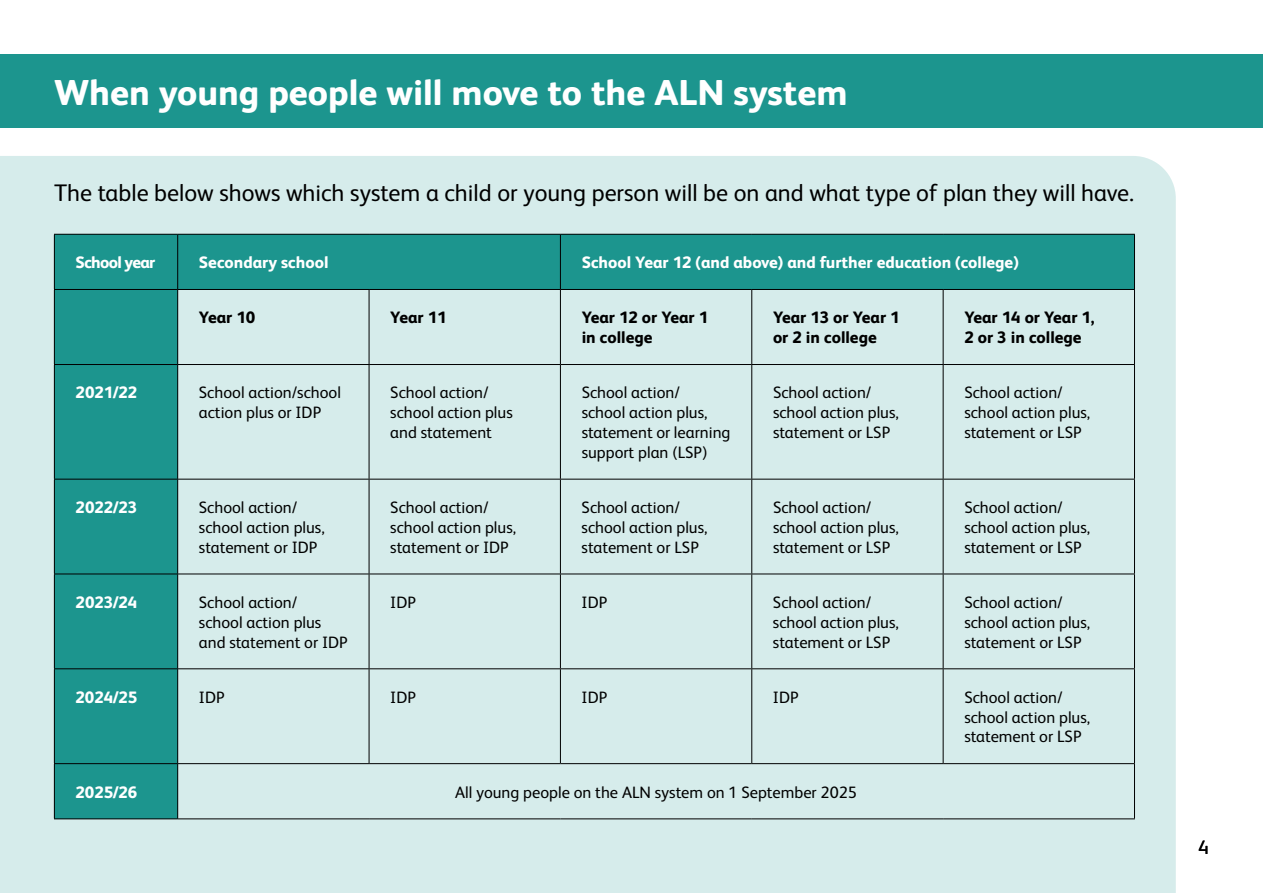
<style>
.page{position:relative;width:1263px;height:893px;background:#fff}
.page>*{position:absolute;margin:0;border:0;box-sizing:border-box;transform-origin:0 0}
.t1{font:800 36px "FS Albert";color:#fff}
.t2{font:24px "FS Albert";color:#000}
.t3{font:19.5px "FS Albert";color:#000}
.t4{font:16.5px/19.8px "FS Albert";color:#000}
.t5{font:800 16.5px "FS Albert";color:#fff}
.t6{font:800 16.5px/19.8px "FS Albert";color:#000}
.t7{font:800 16.5px "FS Albert";letter-spacing:-.04em;color:#fff}
</style>
<div class="page">
<div style="left:0;top:156px;width:1176px;height:737px;background:#d6eceb"></div>
<div style="left:54px;top:234px;width:124px;height:55px;background:#1c958e"></div>
<div style="left:178px;top:234px;width:382px;height:55px;background:#1c958e"></div>
<div style="left:560px;top:234px;width:574px;height:55px;background:#1c958e"></div>
<div style="left:54px;top:289px;width:124px;height:75px;background:#1c958e"></div>
<div style="left:54px;top:364px;width:124px;height:115px;background:#1c958e"></div>
<div style="left:54px;top:479px;width:124px;height:95px;background:#1c958e"></div>
<div style="left:54px;top:574px;width:124px;height:95px;background:#1c958e"></div>
<div style="left:54px;top:669px;width:124px;height:95px;background:#1c958e"></div>
<div style="left:54px;top:764px;width:124px;height:55px;background:#1c958e"></div>
<hr style="left:54px;top:290px;width:1px;height:74px;background:#000">
<hr style="left:177px;top:290px;width:1px;height:74px;background:#000">
<hr style="left:369px;top:290px;width:1px;height:74px;background:#000">
<hr style="left:560px;top:290px;width:1px;height:74px;background:#000">
<hr style="left:751px;top:290px;width:1px;height:74px;background:#000">
<hr style="left:943px;top:290px;width:1px;height:74px;background:#000">
<hr style="left:1134px;top:290px;width:1px;height:74px;background:#000">
<hr style="left:54px;top:364px;width:124px;height:1px;background:#000">
<hr style="left:54px;top:365px;width:1px;height:114px;background:#000">
<hr style="left:178px;top:364px;width:191px;height:1px;background:#000">
<hr style="left:177px;top:365px;width:1px;height:114px;background:#000">
<hr style="left:369px;top:364px;width:191px;height:1px;background:#000">
<hr style="left:369px;top:365px;width:1px;height:114px;background:#000">
<hr style="left:560px;top:364px;width:192px;height:1px;background:#000">
<hr style="left:560px;top:365px;width:1px;height:114px;background:#000">
<hr style="left:752px;top:364px;width:191px;height:1px;background:#000">
<hr style="left:751px;top:365px;width:1px;height:114px;background:#000">
<hr style="left:943px;top:364px;width:192px;height:1px;background:#000">
<hr style="left:943px;top:365px;width:1px;height:114px;background:#000">
<hr style="left:1134px;top:365px;width:1px;height:114px;background:#000">
<hr style="left:54px;top:479px;width:124px;height:1px;background:#000">
<hr style="left:54px;top:479px;width:1px;height:95px;background:#000">
<hr style="left:178px;top:479px;width:191px;height:1px;background:#000">
<hr style="left:177px;top:479px;width:1px;height:95px;background:#000">
<hr style="left:369px;top:479px;width:191px;height:1px;background:#000">
<hr style="left:369px;top:479px;width:1px;height:95px;background:#000">
<hr style="left:560px;top:479px;width:192px;height:1px;background:#000">
<hr style="left:560px;top:479px;width:1px;height:95px;background:#000">
<hr style="left:752px;top:479px;width:191px;height:1px;background:#000">
<hr style="left:751px;top:479px;width:1px;height:95px;background:#000">
<hr style="left:943px;top:479px;width:192px;height:1px;background:#000">
<hr style="left:943px;top:479px;width:1px;height:95px;background:#000">
<hr style="left:1134px;top:479px;width:1px;height:95px;background:#000">
<hr style="left:54px;top:574px;width:124px;height:1px;background:#000">
<hr style="left:54px;top:574px;width:1px;height:94px;background:#000">
<hr style="left:178px;top:574px;width:191px;height:1px;background:#000">
<hr style="left:177px;top:574px;width:1px;height:94px;background:#000">
<hr style="left:369px;top:574px;width:191px;height:1px;background:#000">
<hr style="left:369px;top:574px;width:1px;height:94px;background:#000">
<hr style="left:560px;top:574px;width:192px;height:1px;background:#000">
<hr style="left:560px;top:574px;width:1px;height:94px;background:#000">
<hr style="left:752px;top:574px;width:191px;height:1px;background:#000">
<hr style="left:751px;top:574px;width:1px;height:94px;background:#000">
<hr style="left:943px;top:574px;width:192px;height:1px;background:#000">
<hr style="left:943px;top:574px;width:1px;height:94px;background:#000">
<hr style="left:1134px;top:574px;width:1px;height:94px;background:#000">
<hr style="left:54px;top:668px;width:124px;height:1px;background:#000">
<hr style="left:54px;top:669px;width:1px;height:94px;background:#000">
<hr style="left:178px;top:668px;width:191px;height:1px;background:#000">
<hr style="left:177px;top:669px;width:1px;height:94px;background:#000">
<hr style="left:369px;top:668px;width:191px;height:1px;background:#000">
<hr style="left:369px;top:669px;width:1px;height:94px;background:#000">
<hr style="left:560px;top:668px;width:192px;height:1px;background:#000">
<hr style="left:560px;top:669px;width:1px;height:94px;background:#000">
<hr style="left:752px;top:668px;width:191px;height:1px;background:#000">
<hr style="left:751px;top:669px;width:1px;height:94px;background:#000">
<hr style="left:943px;top:668px;width:192px;height:1px;background:#000">
<hr style="left:943px;top:669px;width:1px;height:94px;background:#000">
<hr style="left:1134px;top:669px;width:1px;height:94px;background:#000">
<hr style="left:54px;top:763px;width:124px;height:1px;background:#000">
<hr style="left:54px;top:764px;width:1px;height:54px;background:#000">
<hr style="left:178px;top:763px;width:191px;height:1px;background:#000">
<hr style="left:177px;top:764px;width:1px;height:54px;background:#000">
<hr style="left:369px;top:763px;width:191px;height:1px;background:#000">
<hr style="left:560px;top:763px;width:192px;height:1px;background:#000">
<hr style="left:752px;top:763px;width:191px;height:1px;background:#000">
<hr style="left:943px;top:763px;width:192px;height:1px;background:#000">
<hr style="left:1134px;top:764px;width:1px;height:54px;background:#000">
<hr style="left:54px;top:818px;width:124px;height:1px;background:#000">
<hr style="left:178px;top:818px;width:191px;height:1px;background:#000">
<hr style="left:369px;top:818px;width:191px;height:1px;background:#000">
<hr style="left:560px;top:818px;width:192px;height:1px;background:#000">
<hr style="left:752px;top:818px;width:191px;height:1px;background:#000">
<hr style="left:943px;top:818px;width:192px;height:1px;background:#000">
<hr style="left:54px;top:235px;width:1px;height:54px;background:#000">
<hr style="left:54px;top:234px;width:124px;height:1px;background:#000">
<hr style="left:178px;top:234px;width:191px;height:1px;background:#000">
<hr style="left:369px;top:234px;width:191px;height:1px;background:#000">
<hr style="left:560px;top:234px;width:192px;height:1px;background:#000">
<hr style="left:752px;top:234px;width:191px;height:1px;background:#000">
<hr style="left:943px;top:234px;width:192px;height:1px;background:#000">
<hr style="left:177px;top:235px;width:1px;height:54px;background:#000">
<hr style="left:560px;top:235px;width:1px;height:54px;background:#000">
<hr style="left:1134px;top:235px;width:1px;height:54px;background:#000">
<hr style="left:54px;top:289px;width:124px;height:1px;background:#000">
<hr style="left:178px;top:289px;width:191px;height:1px;background:#000">
<hr style="left:369px;top:289px;width:191px;height:1px;background:#000">
<hr style="left:560px;top:289px;width:192px;height:1px;background:#000">
<hr style="left:752px;top:289px;width:191px;height:1px;background:#000">
<hr style="left:943px;top:289px;width:192px;height:1px;background:#000">
<div style="left:0;top:54px;width:1263px;height:74px;background:#1c958e"></div>
<p class="t1" style="left:54px;top:72px;width:795px">When young people will move to the ALN system</p>
<p class="t2" style="left:54px;top:179px;width:1081px">The table below shows which system a child or young person will be on and what type of plan they will have.</p>
<p class="t7" style="left:76px;top:253px;width:81px">School year</p>
<p class="t5" style="left:199px;top:253px;width:131px">Secondary school</p>
<p class="t5" style="left:582px;top:253px;width:438px">School Year 12 (and above) and further education (college)</p>
<p class="t6" style="left:199px;top:308px;width:58px">Year 10</p>
<p class="t6" style="left:390px;top:308px;width:58px">Year 11</p>
<p class="t6" style="left:582px;top:308px;width:128px">Year 12 or Year 1 in college</p>
<p class="t6" style="left:773px;top:308px;width:128px">Year 13 or Year 1 or 2 in college</p>
<p class="t6" style="left:964px;top:308px;width:132px">Year 14 or Year 1,<br>2 or 3 in college</p>
<p class="t5" style="left:76px;top:383px;width:63px">2021/22</p>
<p class="t4" style="left:199px;top:383px;width:144px">School action/school action plus or IDP</p>
<p class="t4" style="left:390px;top:383px;width:124px">School action/ school action plus and statement</p>
<p class="t4" style="left:582px;top:383px;width:150px">School action/<br>school action plus, statement or learning support plan (LSP)</p>
<p class="t4" style="left:773px;top:383px;width:127px">School action/ school action plus, statement or LSP</p>
<p class="t4" style="left:964px;top:383px;width:127px">School action/ school action plus, statement or LSP</p>
<p class="t5" style="left:76px;top:498px;width:63px">2022/23</p>
<p class="t4" style="left:199px;top:497px;width:127px">School action/ school action plus, statement or IDP</p>
<p class="t4" style="left:390px;top:497px;width:127px">School action/ school action plus, statement or IDP</p>
<p class="t4" style="left:582px;top:497px;width:127px">School action/ school action plus, statement or LSP</p>
<p class="t4" style="left:773px;top:497px;width:127px">School action/ school action plus, statement or LSP</p>
<p class="t4" style="left:964px;top:497px;width:127px">School action/ school action plus, statement or LSP</p>
<p class="t5" style="left:76px;top:593px;width:63px">2023/24</p>
<p class="t4" style="left:199px;top:592px;width:150px">School action/<br>school action plus and statement or IDP</p>
<p class="t4" style="left:390px;top:592px;width:27px">IDP</p>
<p class="t4" style="left:582px;top:592px;width:27px">IDP</p>
<p class="t4" style="left:773px;top:592px;width:127px">School action/ school action plus, statement or LSP</p>
<p class="t4" style="left:964px;top:592px;width:127px">School action/ school action plus, statement or LSP</p>
<p class="t5" style="left:76px;top:687px;width:63px">2024/25</p>
<p class="t4" style="left:199px;top:687px;width:27px">IDP</p>
<p class="t4" style="left:390px;top:687px;width:27px">IDP</p>
<p class="t4" style="left:582px;top:687px;width:27px">IDP</p>
<p class="t4" style="left:773px;top:687px;width:27px">IDP</p>
<p class="t4" style="left:964px;top:687px;width:127px">School action/ school action plus, statement or LSP</p>
<p class="t5" style="left:76px;top:782px;width:63px">2025/26</p>
<p class="t4" style="left:455px;top:782px;width:403px">All young people on the ALN system on 1 September 2025</p>
<p class="t3" style="left:1198px;top:836px;width:12px">4</p>
</div>
